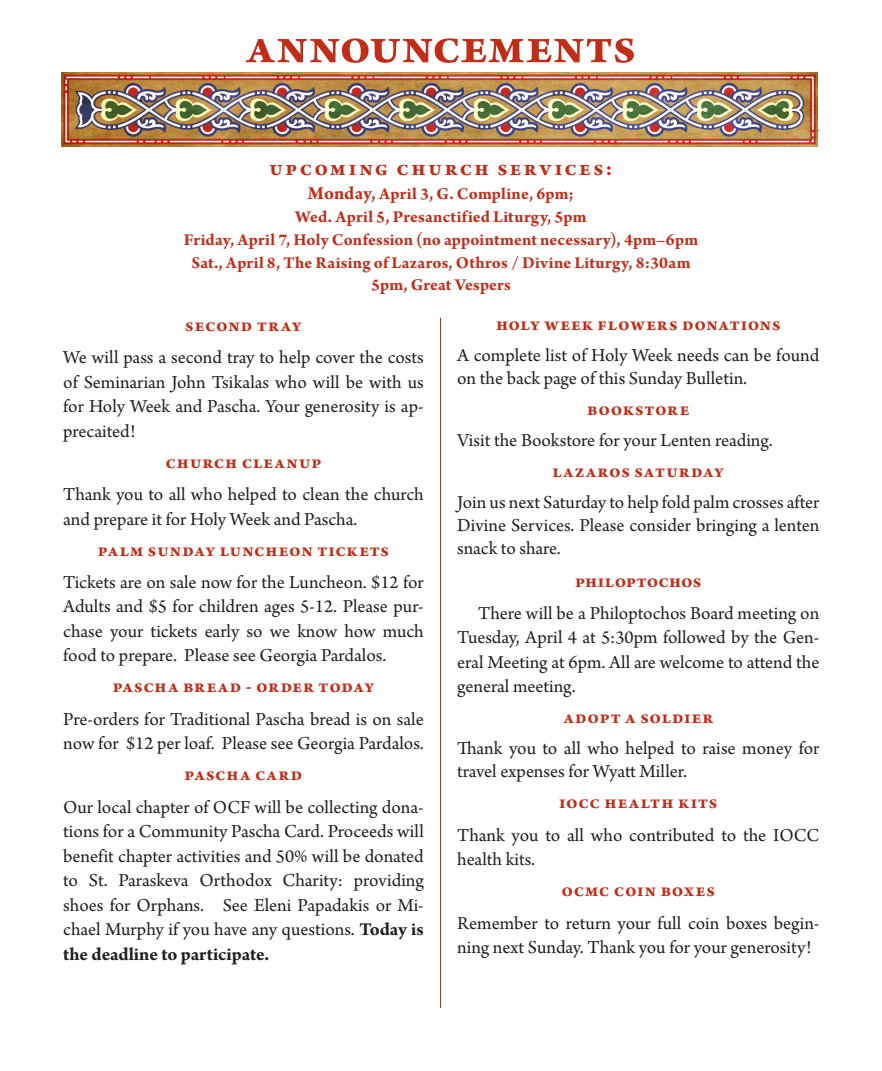
<style>
.page{position:relative;width:882px;height:1071px;background:#fff}
.page>*{position:absolute;margin:0;border:0;box-sizing:border-box;transform-origin:0 0}
.TOC_Subhead{font:700 52.5px "Arno Pro";letter-spacing:.02em;color:#c02d19}
.Reading_Large_Headin{font:700 22.75px "Arno Pro";letter-spacing:.11em;color:#c02d19}
._11_Body__No_Drop{font:19.25px/24.5px "Arno Pro";color:#231f20}
.Hymn_Heading__11pt{font:700 19.25px "Arno Pro";letter-spacing:.04em;color:#c02d19}
.Hymn_Heading__11pt-2{font:700 19.25px "Arno Pro";letter-spacing:.06em;color:#c02d19}
.Hymn_Heading__11pt-3{font:700 19.25px "Arno Pro";letter-spacing:.065em;color:#c02d19}
.Hymn_Heading__11pt-4{font:700 19.25px "Arno Pro";letter-spacing:.005em;color:#c02d19}
.Reading_Large_Headin-2{font:700 17.5px/22.8px "Arno Pro";letter-spacing:.015em;color:#c02d19;text-align:center}
.s1{font-size:19.25px}
.s2{font-weight:700}
</style>
<div class="page">
<hr style="left:62px;top:130px;width:757px;height:1px;background:#c02d19">
<img style="left:61px;top:73px;width:756px;height:74px">
<hr style="left:440px;top:318px;width:1px;height:690px;background:#c02d19">
<p class="TOC_Subhead" style="left:246px;top:16px;width:392px">announcements</p>
<p class="Reading_Large_Headin" style="left:269px;top:155px;width:345px">upcoming church services:</p>
<p class="Reading_Large_Headin-2" style="left:184px;top:184px;width:516px"><span class="s1">Monday,</span> April 3, G. Compline, 6pm;<br>Wed. April 5, Presanctified Liturgy, 5pm<br>Friday, April 7, Holy Confession (no appointment necessary), 4pm–6pm Sat., April 8, The Raising of Lazaros, Othros / Divine Liturgy, 8:30am 5pm, Great Vespers</p>
<p class="Hymn_Heading__11pt" style="left:185px;top:314px;width:118px">second tray</p>
<p class="_11_Body__No_Drop" style="left:63px;top:346px;width:362px;text-align:justify">We will pass a second tray to help cover the costs of Seminarian John Tsikalas who will be with us for Holy Week and Pascha. Your generosity is ap&shy;precaited!</p>
<p class="Hymn_Heading__11pt-3" style="left:166px;top:451px;width:157px">church cleanup</p>
<p class="_11_Body__No_Drop" style="left:63px;top:483px;width:362px">Thank you to all who helped to clean the church and prepare it for Holy Week and Pascha.</p>
<p class="Hymn_Heading__11pt" style="left:98px;top:539px;width:293px">palm sunday luncheon tickets</p>
<p class="_11_Body__No_Drop" style="left:63px;top:571px;width:362px;text-align:justify">Tickets are on sale now for the Luncheon. $12 for Adults and $5 for children ages 5-12. Please pur&shy;chase your tickets early so we know how much food to prepare. Please see Georgia Pardalos.</p>
<p class="Hymn_Heading__11pt" style="left:113px;top:675px;width:263px">pascha bread - order today</p>
<p class="_11_Body__No_Drop" style="left:63px;top:708px;width:362px">Pre-orders for Traditional Pascha bread is on sale now for $12 per loaf. Please see Georgia Pardalos.</p>
<p class="Hymn_Heading__11pt-3" style="left:185px;top:763px;width:119px">pascha card</p>
<p class="_11_Body__No_Drop" style="left:63px;top:796px;width:362px;text-align:justify">Our local chapter of OCF will be collecting dona&shy;tions for a Community Pascha Card. Proceeds will benefit chapter activities and 50% will be donated to St. Paraskeva Orthodox Charity: providing shoes for Orphans. See Eleni Papadakis or Mi&shy;chael Murphy if you have any questions. <span class="s2">Today is the deadline to participate.</span></p>
<p class="Hymn_Heading__11pt" style="left:496px;top:313px;width:286px">holy week flowers donations</p>
<p class="_11_Body__No_Drop" style="left:457px;top:345px;width:364px;line-height:23.1px">A complete list of Holy Week needs can be found on the back page of this Sunday Bulletin.</p>
<p class="Hymn_Heading__11pt" style="left:587px;top:398px;width:104px">bookstore</p>
<p class="_11_Body__No_Drop" style="left:457px;top:429px;width:317px">Visit the Bookstore for your Lenten reading.</p>
<p class="Hymn_Heading__11pt-2" style="left:553px;top:460px;width:173px">LAZAROS Saturday</p>
<p class="_11_Body__No_Drop" style="left:457px;top:492px;width:364px;line-height:23.1px;text-align:justify">Join us next Saturday to help fold palm crosses after Divine Services. Please consider bringing a lenten snack to share.</p>
<p class="Hymn_Heading__11pt-4" style="left:575px;top:570px;width:128px">philoptochos</p>
<p class="_11_Body__No_Drop" style="left:457px;top:602px;width:364px;text-align:justify;text-indent:21px">There will be a Philoptochos Board meeting on Tuesday, April 4 at 5:30pm followed by the Gen&shy;eral Meeting at 6pm. All are welcome to attend the general meeting.</p>
<p class="Hymn_Heading__11pt" style="left:563px;top:706px;width:151px">Adopt a Soldier</p>
<p class="_11_Body__No_Drop" style="left:457px;top:738px;width:364px;line-height:23.1px">Thank you to all who helped to raise money for travel expenses for Wyatt Miller.</p>
<p class="Hymn_Heading__11pt-2" style="left:559px;top:792px;width:160px">iocc health kits</p>
<p class="_11_Body__No_Drop" style="left:457px;top:824px;width:364px">Thank you to all who contributed to the IOCC health kits.</p>
<p class="Hymn_Heading__11pt" style="left:562px;top:879px;width:155px">ocmc coin boxes</p>
<p class="_11_Body__No_Drop" style="left:457px;top:912px;width:364px">Remember to return your full coin boxes begin&shy;ning next Sunday. Thank you for your generosity!</p>
</div>
